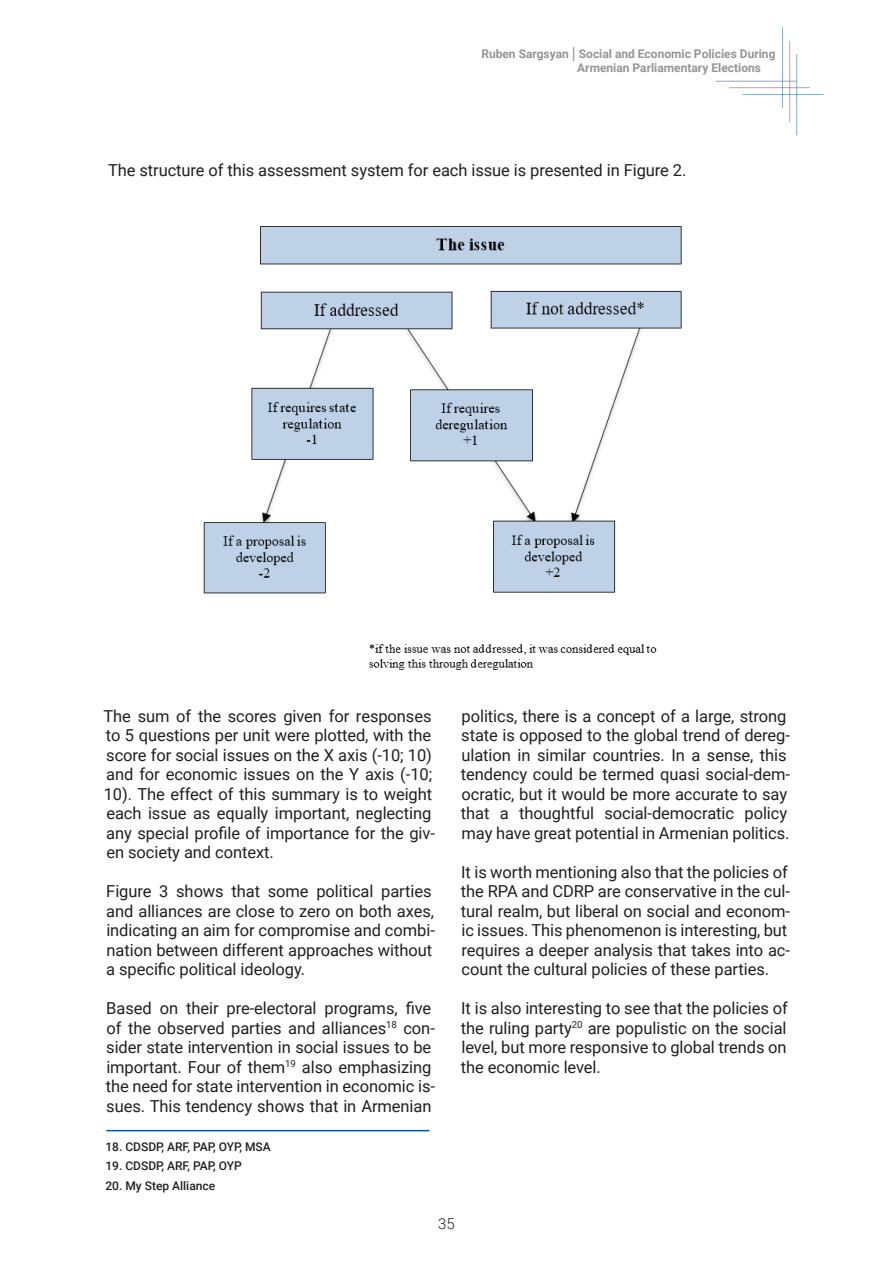
<style>
.page{position:relative;width:893px;height:1263px;background:#fff}
.page>*{position:absolute;margin:0;border:0;box-sizing:border-box;transform-origin:0 0}
._06_Body_text{font:16.5px/19.5px "Roboto";letter-spacing:-.005em;color:#231f20}
.t1{font:300 15px "Roboto";color:#231f20}
.t2{font:700 12px "Roboto";color:#939598}
._06_Body_text-2{font:500 12px "Roboto";color:#231f20}
.s1{font-weight:400;font-size:16.5px}
</style>
<div class="page">
<hr style="left:106px;top:1130px;width:323px;height:1px;background:#00599b">
<img style="left:203px;top:226px;width:479px;height:444px">
<hr style="left:716px;top:81px;width:80px;height:1px;background:#00599b">
<hr style="left:782px;top:27px;width:1px;height:81px;background:#00599b">
<hr style="left:729px;top:87px;width:81px;height:1px;background:#ee1d23">
<hr style="left:789px;top:41px;width:1px;height:81px;background:#ee1d23">
<hr style="left:742px;top:94px;width:81px;height:1px;background:#00599b">
<hr style="left:796px;top:54px;width:1px;height:81px;background:#00599b">
<p class="t2" style="left:481px;top:45px;width:296px">Ruben Sargsyan <span class="s1">|</span> Social and Economic Policies During</p>
<p class="t2" style="left:577px;top:60px;width:185px">Armenian Parliamentary Elections</p>
<p class="_06_Body_text" style="left:108px;top:159px;width:580px">The structure of this assessment system for each issue is presented in Figure 2.</p>
<p class="_06_Body_text" style="left:103px;top:705px;width:333px">The sum of the scores given for responses to 5 questions per unit were plotted, with the score for social issues on the X axis (-10; 10) and for economic issues on the Y axis (-10; 10). The effect of this summary is to weight each issue as equally important, neglecting any special profile of importance for the giv&shy;en society and context.</p>
<p class="_06_Body_text" style="left:106px;top:881px;width:330px">Figure 3 shows that some political parties and alliances are close to zero on both axes, indicating an aim for compromise and combi&shy;nation between different approaches without a specific political ideology.</p>
<p class="_06_Body_text" style="left:106px;top:998px;width:330px">Based on their pre-electoral programs, five of the observed parties and alliances<sup>18</sup> con&shy;sider state intervention in social issues to be important. Four of them<sup>19</sup> also emphasizing the need for state intervention in economic is&shy;sues. This tendency shows that in Armenian</p>
<p class="_06_Body_text-2" style="left:105px;top:1138px;width:167px">18. CDSDP, ARF, PAP, OYP, MSA</p>
<p class="_06_Body_text-2" style="left:105px;top:1157px;width:138px">19. CDSDP, ARF, PAP, OYP</p>
<p class="_06_Body_text-2" style="left:105px;top:1177px;width:111px">20. My Step Alliance</p>
<p class="_06_Body_text" style="left:461px;top:705px;width:330px">politics, there is a concept of a large, strong state is opposed to the global trend of dereg&shy;ulation in similar countries. In a sense, this tendency could be termed quasi social-dem&shy;ocratic, but it would be more accurate to say that a thoughtful social-democratic policy may have great potential in Armenian politics.</p>
<p class="_06_Body_text" style="left:461px;top:861px;width:330px">It is worth mentioning also that the policies of the RPA and CDRP are conservative in the cul&shy;tural realm, but liberal on social and econom&shy;ic issues. This phenomenon is interesting, but requires a deeper analysis that takes into ac&shy;count the cultural policies of these parties.</p>
<p class="_06_Body_text" style="left:461px;top:998px;width:328px;text-align:justify">It is also interesting to see that the policies of the ruling party<sup>20</sup> are populistic on the social level, but more responsive to global trends on the economic level.</p>
<p class="t1" style="left:438px;top:1213px;width:18px">35</p>
</div>
